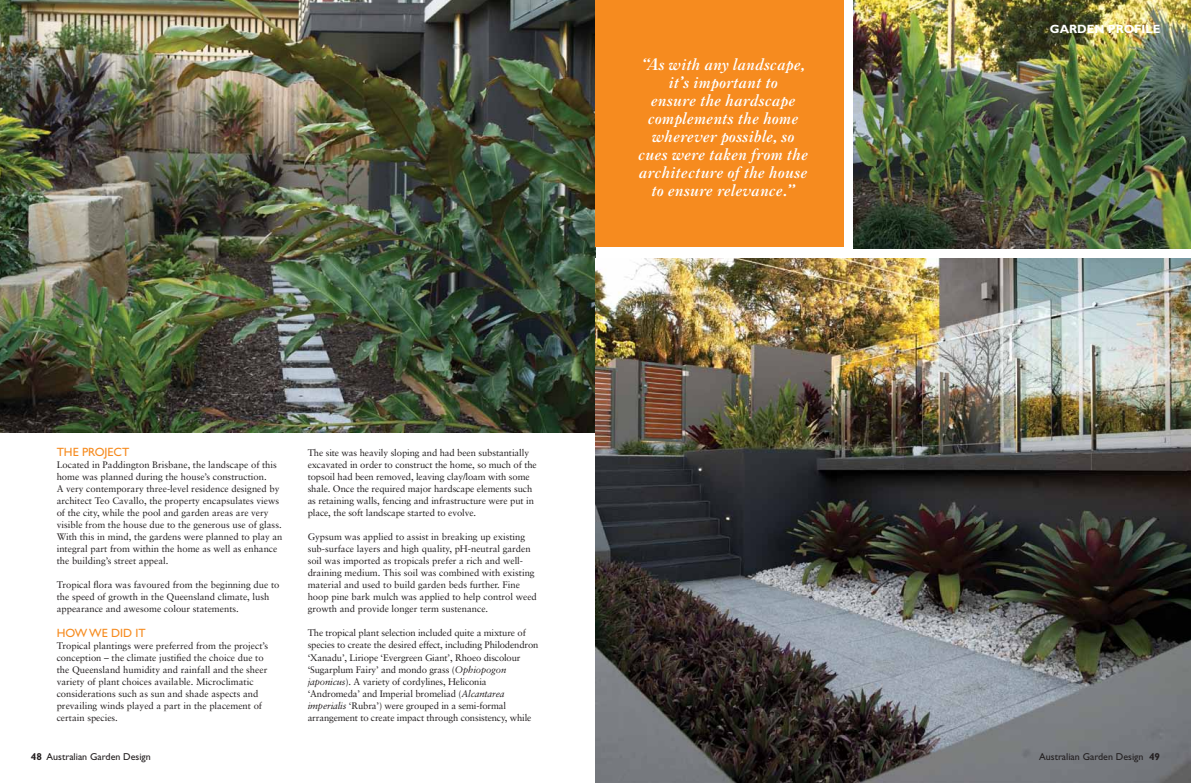
<style>
.page{position:relative;width:1191px;height:783px;background:#fff}
.page>*{position:absolute;margin:0;border:0;box-sizing:border-box;transform-origin:0 0}
.t1{font:italic 700 16px/18px "Caslon BT";color:#fff;text-align:center}
.t2{font:12px "Gill Sans";color:#f68b1f}
.t3{font:700 12px "Gill Sans";color:#fff}
.t4{font:10px "Gill Sans";color:#231f20}
.t5{font:9.5px/12px "Sabon";color:#231f20}
.s1{font-style:italic}
.s2{font-weight:700}
</style>
<div class="page">
<img style="left:0;top:0;width:595px;height:432px">
<img style="left:853px;top:0;width:337px;height:249px">
<img style="left:595px;top:258px;width:595px;height:524px">
<div style="left:595px;top:0;width:249px;height:247px;background:#f68b1f"></div>
<h1 class="t1" style="left:639px;top:55px;width:171px">“As with any landscape, it’s important to<br>ensure the hardscape complements the home wherever possible, so cues were taken from the architecture of the house to ensure relevance.”</h1>
<p class="t2" style="left:57px;top:445px;width:74px">THE PROJECT</p>
<p class="t5" style="left:57px;top:459px;width:227px">Located in Paddington Brisbane, the landscape of this home was planned during the house’s construction.<br>A very contemporary three-level residence designed by architect Teo Cavallo, the property encapsulates views of the city, while the pool and garden areas are very visible from the house due to the generous use of glass.<br>With this in mind, the gardens were planned to play an integral part from within the home as well as enhance the building’s street appeal.</p>
<p class="t5" style="left:57px;top:579px;width:224px">Tropical flora was favoured from the beginning due to the speed of growth in the Queensland climate, lush appearance and awesome colour statements.</p>
<p class="t2" style="left:57px;top:625px;width:90px">HOW WE DID IT</p>
<p class="t5" style="left:57px;top:639px;width:213px">Tropical plantings were preferred from the project’s conception – the climate justified the choice due to the Queensland humidity and rainfall and the sheer variety of plant choices available. Microclimatic considerations such as sun and shade aspects and prevailing winds played a part in the placement of certain species.</p>
<p class="t5" style="left:308px;top:447px;width:231px">The site was heavily sloping and had been substantially excavated in order to construct the home, so much of the topsoil had been removed, leaving clay/loam with some shale. Once the required major hardscape elements such as retaining walls, fencing and infrastructure were put in place, the soft landscape started to evolve.</p>
<p class="t5" style="left:308px;top:531px;width:231px">Gypsum was applied to assist in breaking up existing sub-surface layers and high quality, pH-neutral garden soil was imported as tropicals prefer a rich and well&shy;draining medium. This soil was combined with existing material and used to build garden beds further. Fine hoop pine bark mulch was applied to help control weed growth and provide longer term sustenance.</p>
<p class="t5" style="left:308px;top:627px;width:232px">The tropical plant selection included quite a mixture of species to create the desired effect, including Philodendron ‘Xanadu’, Liriope ‘Evergreen Giant’, Rhoeo discolour ‘Sugarplum Fairy’ and mondo grass (<span class="s1">Ophiopogon japonicus</span>). A variety of cordylines, Heliconia ‘Andromeda’ and Imperial bromeliad (<span class="s1">Alcantarea imperialis</span> ‘Rubra’) were grouped in a semi-formal arrangement to create impact through consistency, while</p>
<p class="t3" style="left:1050px;top:21px;width:112px">GARDEN PROFILE</p>
<p class="t4" style="left:31px;top:750px;width:121px"><span class="s2">48</span> Australian Garden Design</p>
<p class="t4" style="left:1039px;top:750px;width:122px">Australian Garden Design <span class="s2">49</span></p>
</div>
